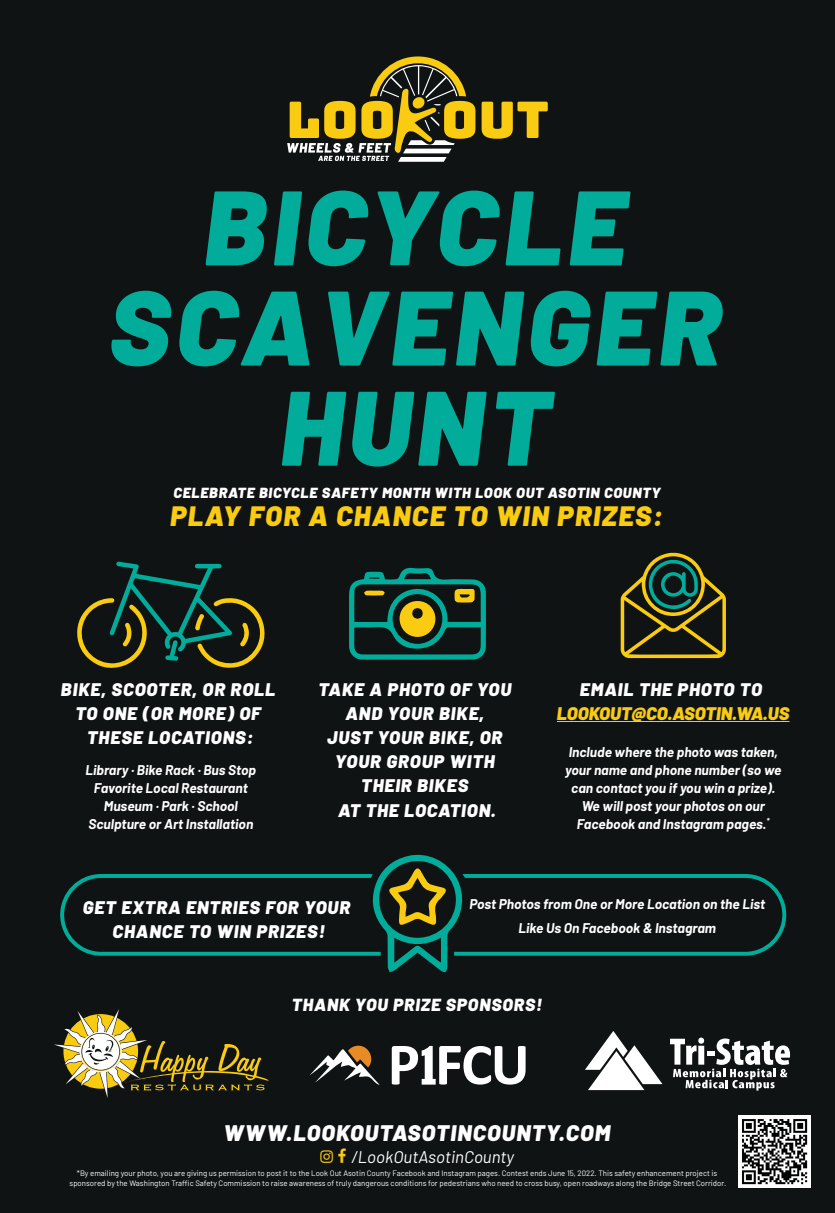
<style>
.page{position:relative;width:835px;height:1213px;background:#101313}
.page>*{position:absolute;margin:0;border:0;box-sizing:border-box;transform-origin:0 0}
.t1{font:italic 900 105.61px/100.1px "Barlow";letter-spacing:.05em;color:#01ac9a;text-align:center}
.t2{font:italic 900 28px "Barlow";letter-spacing:.05em;color:#f9cb11}
.t3{font:italic 900 22.49px "Barlow";letter-spacing:.05em;color:#fff}
.t4{font:italic 900 18.2px/24.1px "Barlow";letter-spacing:.05em;color:#fff;text-align:center}
.t5{font:italic 900 18.2px "Barlow";color:#f9cb11}
.t6{font:italic 900 17.41px "Barlow";letter-spacing:.05em;color:#fff}
.t7{font:italic 16.89px "Barlow";color:#fff}
.t8{font:italic 900 14.61px "Barlow";letter-spacing:.05em;color:#fff}
.t9{font:italic 700 13.74px/17.8px "Barlow";color:#fff;text-align:center}
.t10{font:7.88px/9.6px "Barlow";color:#fff;text-align:center}
</style>
<div class="page">
<img style="left:738px;top:1115px;width:73px;height:72px">
<svg style="left:77px;top:561px;width:188px;height:107px"></svg>
<svg style="left:349px;top:567px;width:137px;height:93px"></svg>
<svg style="left:621px;top:553px;width:105px;height:105px"></svg>
<hr style="left:557px;top:721px;width:232px;height:1px;background:#f9cb11">
<svg style="left:481px;top:102px;width:67px;height:37px"></svg>
<svg style="left:287px;top:56px;width:188px;height:106px"></svg>
<svg style="left:309px;top:1045px;width:71px;height:40px"></svg>
<svg style="left:392px;top:1046px;width:133px;height:38px"></svg>
<svg style="left:54px;top:1009px;width:215px;height:89px"></svg>
<svg style="left:585px;top:1031px;width:77px;height:59px"></svg>
<svg style="left:670px;top:1037px;width:120px;height:53px"></svg>
<div style="left:60px;top:874px;width:726px;height:82px;border:4px solid #01ac9a;border-radius:39px"></div>
<svg style="left:367px;top:854px;width:103px;height:118px"></svg>
<h1 class="t1" style="left:108px;top:170px;width:614px">BICYCLE<br>SCAVENGER<br>HUNT</h1>
<h3 class="t8" style="left:173px;top:482px;width:489px">CELEBRATE BICYCLE SAFETY MONTH WITH LOOK OUT ASOTIN COUNTY</h3>
<h2 class="t2" style="left:170px;top:495px;width:494px">PLAY FOR A CHANCE TO WIN PRIZES:</h2>
<h3 class="t4" style="left:61px;top:676px;width:216px">BIKE, SCOOTER, OR ROLL<br>TO ONE (OR MORE) OF<br>THESE LOCATIONS:</h3>
<h3 class="t9" style="left:85px;top:760px;width:172px">Library · Bike Rack · Bus Stop<br>Favorite Local Restaurant<br>Museum · Park · School<br>Sculpture or Art Installation</h3>
<h3 class="t4" style="left:318px;top:676px;width:194px">TAKE A PHOTO OF YOU<br>AND YOUR BIKE,<br>JUST YOUR BIKE, OR<br>YOUR GROUP WITH<br>THEIR BIKES<br>AT THE LOCATION.</h3>
<h3 class="t4" style="left:580px;top:676px;width:184px">EMAIL THE PHOTO TO</h3>
<h3 class="t5" style="left:557px;top:700px;width:234px">LOOKOUT@CO.ASOTIN.WA.US</h3>
<h3 class="t9" style="left:565px;top:742px;width:218px">Include where the photo was taken, your name and phone number (so we can contact you if you win a prize).<br>We will post your photos on our<br>Facebook and Instagram pages.<sup>*</sup></h3>
<h3 class="t4" style="left:83px;top:893px;width:269px">GET EXTRA ENTRIES FOR YOUR<br>CHANCE TO WIN PRIZES!</h3>
<h3 class="t9" style="left:469px;top:890px;width:297px;line-height:24.5px">Post Photos from One or More Location on the List<br>Like Us On Facebook &amp; Instagram</h3>
<h3 class="t6" style="left:292px;top:992px;width:252px">THANK YOU PRIZE SPONSORS!</h3>
<h3 class="t3" style="left:223px;top:1116px;width:389px">WWW.LOOKOUTASOTINCOUNTY.COM</h3>
<h3 class="t7" style="left:351px;top:1144px;width:164px">/LookOutAsotinCounty</h3>
<p class="t10" style="left:70px;top:1168px;width:658px">*By emailing your photo, you are giving us permission to post it to the Look Out Asotin County Facebook and Instagram pages. Contest ends June 15, 2022. This safety enhancement project is sponsored by the Washington Traffic Safety Commission to raise awareness of truly dangerous conditions for pedestrians who need to cross busy, open roadways along the Bridge Street Corridor.</p>
</div>
